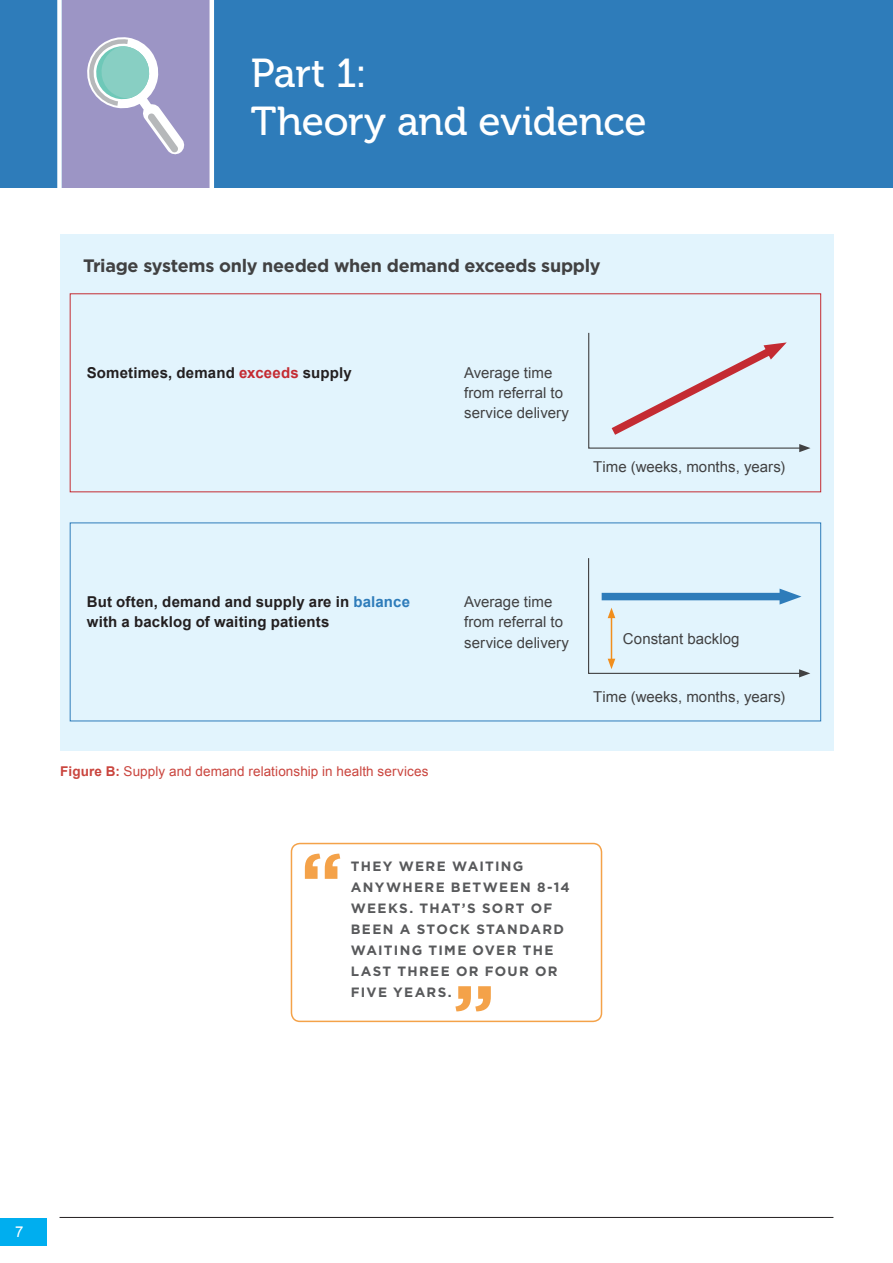
<style>
.page{position:relative;width:893px;height:1263px;background:#fff}
.page>*{position:absolute;margin:0;border:0;box-sizing:border-box;transform-origin:0 0}
.t1{font:700 78.3px "Gotham";color:#f4a249}
.t2{font:40.35px/48.3px "Museo 500";letter-spacing:-.01em;color:#fff}
.t3{font:700 18px "Gotham";letter-spacing:-.015em;color:#414142}
.t4{font:15px/20.2px "Arial";letter-spacing:.005em;color:#414142}
.t5{font:700 15px/20.2px "Arial";letter-spacing:.01em;color:#231f20}
.t6{font:15px "Arial";color:#fff}
.t7{font:700 13.5px/21px "Gotham";letter-spacing:.095em;color:#58595b}
.t8{font:13.5px "Arial";letter-spacing:.005em;color:#ca453e}
.s1{color:#c42b32}
.s2{color:#2e7cba}
.s3{font-weight:700}
</style>
<div class="page">
<hr style="left:60px;top:1217px;width:773px;height:1px;background:#231f20">
<div style="left:0;top:1217px;width:47px;height:28px;background:#00aeef"></div>
<div style="left:0;top:0;width:893px;height:187px;background:#2e7cba"></div>
<div style="left:62px;top:0;width:148px;height:187px;background:#9c95c5"></div>
<div style="left:57px;top:0;width:5px;height:191px;background:#fff"></div>
<hr style="left:210px;top:0;width:4px;height:191px;background:#fff">
<svg style="left:87px;top:37px;width:98px;height:118px"></svg>
<div style="left:291px;top:843px;width:311px;height:179px;border:2px solid #f4a249;border-radius:9px"></div>
<div style="left:60px;top:234px;width:773px;height:516px;background:#e2f4fd"></div>
<svg style="left:588px;top:332px;width:222px;height:120px"></svg>
<svg style="left:588px;top:558px;width:222px;height:119px"></svg>
<div style="left:70px;top:293px;width:751px;height:199px;border:1px solid #c42b32"></div>
<h2 class="t2" style="left:251px;top:49px;width:397px">Part 1:<br>Theory and evidence</h2>
<p class="t3" style="left:83px;top:254px;width:519px">Triage systems only needed when demand exceeds supply</p>
<p class="t5" style="left:87px;top:363px;width:266px">Sometimes, demand <span class="s1">exceeds</span> supply</p>
<p class="t4" style="left:464px;top:363px;width:107px">Average time from referral to service delivery</p>
<p class="t4" style="left:593px;top:457px;width:193px">Time (weeks, months, years)</p>
<p class="t5" style="left:87px;top:592px;width:325px">But often, demand and supply are in <span class="s2">balance </span>with a backlog of waiting patients</p>
<p class="t8" style="left:60px;top:763px;width:370px"><span class="s3">Figure B:</span> Supply and demand relationship in health services</p>
<p class="t4" style="left:464px;top:592px;width:107px">Average time from referral to service delivery</p>
<p class="t4" style="left:623px;top:629px;width:118px">Constant backlog</p>
<p class="t4" style="left:593px;top:686px;width:193px">Time (weeks, months, years)</p>
<h1 class="t1" style="left:300px;top:829px;width:44px">“</h1>
<p class="t7" style="left:351px;top:855px;width:221px">THEY WERE WAITING<br>ANYWHERE BETWEEN 8-14<br>WEEKS. THAT’S SORT OF<br>BEEN A STOCK STANDARD<br>WAITING TIME OVER THE<br>LAST THREE OR FOUR OR<br>FIVE YEARS.</p>
<h1 class="t1" style="left:495px;top:1036px;width:44px;rotate:-180deg">“</h1>
<p class="t6" style="left:15px;top:1222px;width:10px">7</p>
</div>
